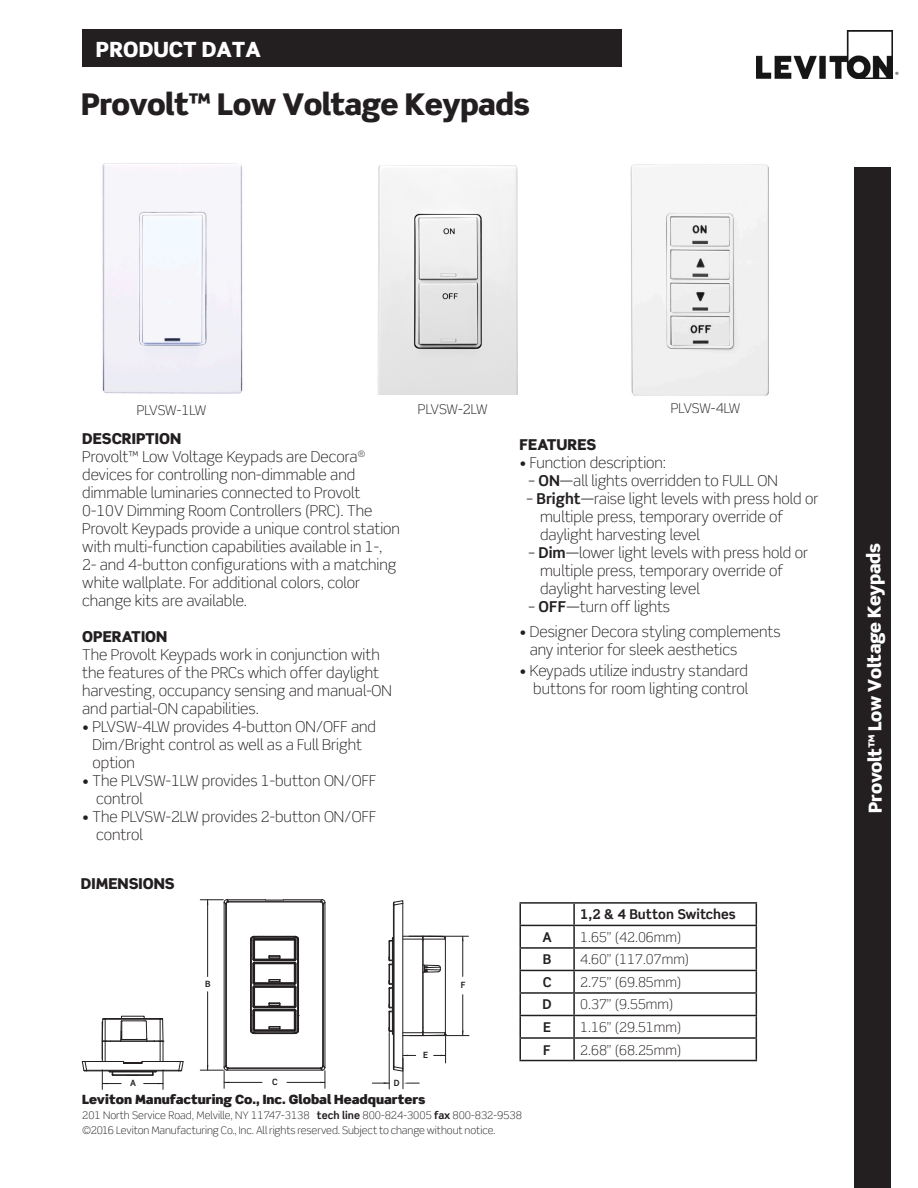
<style>
.page{position:relative;width:918px;height:1188px;background:#fff}
.page>*{position:absolute;margin:0;border:0;box-sizing:border-box;transform-origin:0 0}
.t1{font:900 30px "Scene Std";letter-spacing:-.025em;color:#231f20}
.t2{font:900 21px "Scene Std";color:#fff}
.t3{font:900 18px "Scene Std";letter-spacing:-.035em;color:#fff}
.t4{font:300 15px/18px "Scene Std";color:#231f20}
.t5{font:900 15px "Scene Std";color:#231f20}
.Captions{font:300 13.5px "Scene Std";color:#231f20}
.Captions-2{font:700 13.5px "Scene Std";color:#231f20}
.t6{font:900 12.75px "Scene Std";color:#231f20}
.t7{font:300 10.5px "Scene Std";color:#231f20}
.t8{font:9px "Myriad Pro";color:#231f20}
.t9{font:700 8.55px "Scene Std";color:#231f20}
.s1{font-weight:700}
</style>
<div class="page">
<div style="left:82px;top:29px;width:540px;height:38px;background:#231f20"></div>
<div style="left:855px;top:168px;width:36px;height:1020px;background:#231f20"></div>
<img style="left:756px;top:30px;width:137px;height:48px">
<img style="left:102px;top:163px;width:141px;height:231px">
<hr style="left:207px;top:992px;width:1px;height:78px;background:#231f20">
<hr style="left:207px;top:900px;width:1px;height:77px;background:#231f20">
<hr style="left:224px;top:1082px;width:38px;height:1px;background:#231f20">
<hr style="left:325px;top:902px;width:1px;height:165px;background:#231f20">
<hr style="left:323px;top:904px;width:1px;height:162px;background:#231f20">
<hr style="left:322px;top:904px;width:1px;height:162px;background:#231f20">
<hr style="left:284px;top:899px;width:38px;height:1px;background:#231f20">
<hr style="left:228px;top:901px;width:93px;height:1px;background:#231f20">
<hr style="left:228px;top:902px;width:93px;height:1px;background:#231f20">
<hr style="left:226px;top:904px;width:1px;height:162px;background:#231f20">
<hr style="left:225px;top:904px;width:1px;height:162px;background:#231f20">
<hr style="left:224px;top:902px;width:1px;height:165px;background:#231f20">
<hr style="left:227px;top:1070px;width:95px;height:1px;background:#231f20">
<hr style="left:228px;top:1068px;width:93px;height:1px;background:#231f20">
<svg style="left:320px;top:1065px;width:6px;height:23px"></svg>
<svg style="left:320px;top:899px;width:6px;height:6px"></svg>
<svg style="left:200px;top:899px;width:84px;height:6px"></svg>
<svg style="left:200px;top:1065px;width:30px;height:23px"></svg>
<svg style="left:81px;top:1018px;width:103px;height:71px"></svg>
<hr style="left:287px;top:1082px;width:38px;height:1px;background:#231f20">
<svg style="left:250px;top:935px;width:49px;height:99px"></svg>
<hr style="left:403px;top:1058px;width:1px;height:31px;background:#231f20">
<hr style="left:463px;top:995px;width:1px;height:41px;background:#231f20">
<hr style="left:463px;top:936px;width:1px;height:40px;background:#231f20">
<hr style="left:409px;top:936px;width:59px;height:1px;background:#231f20">
<hr style="left:410px;top:1035px;width:59px;height:1px;background:#231f20">
<hr style="left:389px;top:1032px;width:1px;height:57px;background:#231f20">
<svg style="left:372px;top:1082px;width:17px;height:2px"></svg>
<svg style="left:404px;top:1082px;width:15px;height:2px"></svg>
<hr style="left:402px;top:903px;width:1px;height:165px;background:#231f20">
<hr style="left:393px;top:905px;width:1px;height:162px;background:#231f20">
<hr style="left:394px;top:905px;width:1px;height:162px;background:#231f20">
<svg style="left:393px;top:900px;width:11px;height:6px"></svg>
<svg style="left:388px;top:935px;width:58px;height:137px"></svg>
<hr style="left:573px;top:904px;width:2px;height:21px;background:#231f20">
<hr style="left:573px;top:926px;width:2px;height:21px;background:#231f20">
<hr style="left:573px;top:949px;width:2px;height:21px;background:#231f20">
<hr style="left:519px;top:970px;width:55px;height:1px;background:#231f20">
<hr style="left:574px;top:970px;width:183px;height:1px;background:#231f20">
<hr style="left:573px;top:971px;width:2px;height:21px;background:#231f20">
<hr style="left:519px;top:992px;width:55px;height:2px;background:#231f20">
<hr style="left:574px;top:992px;width:183px;height:2px;background:#231f20">
<hr style="left:573px;top:994px;width:2px;height:21px;background:#231f20">
<hr style="left:519px;top:1015px;width:55px;height:1px;background:#231f20">
<hr style="left:574px;top:1015px;width:183px;height:1px;background:#231f20">
<hr style="left:573px;top:1016px;width:2px;height:21px;background:#231f20">
<hr style="left:519px;top:1037px;width:55px;height:2px;background:#231f20">
<hr style="left:574px;top:1037px;width:183px;height:2px;background:#231f20">
<hr style="left:573px;top:1039px;width:2px;height:21px;background:#231f20">
<svg style="left:756px;top:904px;width:1px;height:156px"></svg>
<hr style="left:519px;top:1060px;width:55px;height:1px;background:#231f20">
<hr style="left:574px;top:1060px;width:183px;height:1px;background:#231f20">
<hr style="left:519px;top:904px;width:2px;height:21px;background:#231f20">
<hr style="left:519px;top:926px;width:2px;height:21px;background:#231f20">
<hr style="left:519px;top:949px;width:2px;height:21px;background:#231f20">
<hr style="left:519px;top:971px;width:2px;height:21px;background:#231f20">
<hr style="left:519px;top:994px;width:2px;height:21px;background:#231f20">
<hr style="left:519px;top:1016px;width:2px;height:21px;background:#231f20">
<hr style="left:519px;top:1039px;width:2px;height:21px;background:#231f20">
<hr style="left:519px;top:902px;width:55px;height:2px;background:#231f20">
<hr style="left:574px;top:902px;width:183px;height:2px;background:#231f20">
<hr style="left:519px;top:925px;width:55px;height:1px;background:#231f20">
<hr style="left:574px;top:925px;width:183px;height:1px;background:#231f20">
<hr style="left:519px;top:947px;width:55px;height:2px;background:#231f20">
<hr style="left:574px;top:947px;width:183px;height:2px;background:#231f20">
<img style="left:630px;top:164px;width:139px;height:232px">
<img style="left:377px;top:165px;width:141px;height:229px">
<p class="t2" style="left:96px;top:35px;width:167px">PRODUCT DATA</p>
<p class="t1" style="left:81px;top:85px;width:450px">Provolt™ Low Voltage Keypads</p>
<p class="t8" style="left:895px;top:70px;width:5px">®</p>
<p class="Captions" style="left:137px;top:402px;width:71px">PLVSW-1LW</p>
<p class="t5" style="left:82px;top:429px;width:101px">DESCRIPTION</p>
<p class="t4" style="left:82px;top:448px;width:319px">Provolt™ Low Voltage Keypads are Decora<sup>® </sup>devices for controlling non-dimmable and dimmable luminaries connected to Provolt 0-10V Dimming Room Controllers (PRC). The Provolt Keypads provide a unique control station with multi-function capabilities available in 1-, 2- and 4-button configurations with a matching white wallplate. For additional colors, color change kits are available.</p>
<p class="t5" style="left:82px;top:627px;width:87px">OPERATION</p>
<p class="t4" style="left:82px;top:646px;width:311px">The Provolt Keypads work in conjunction with the features of the PRCs which offer daylight harvesting, occupancy sensing and manual-ON and partial-ON capabilities.</p>
<p class="t4" style="left:93px;top:718px;width:285px;text-indent:-10px">• PLVSW-4LW provides 4-button ON/OFF and<br>Dim/Bright control as well as a Full Bright option</p>
<p class="t4" style="left:96px;top:772px;width:282px;text-indent:-14px">• The PLVSW-1LW provides 1-button ON/OFF control</p>
<p class="t4" style="left:96px;top:808px;width:282px;text-indent:-14px">• The PLVSW-2LW provides 2-button ON/OFF control</p>
<p class="t5" style="left:81px;top:874px;width:95px">DIMENSIONS</p>
<p class="Captions" style="left:418px;top:401px;width:71px">PLVSW-2LW</p>
<p class="Captions" style="left:671px;top:400px;width:71px">PLVSW-4LW</p>
<p class="t5" style="left:519px;top:435px;width:78px">FEATURES</p>
<p class="t4" style="left:519px;top:454px;width:148px">• Function description:</p>
<p class="t4" style="left:528px;top:472px;width:251px">– <span class="s1">ON</span>—all lights overridden to FULL ON</p>
<p class="t4" style="left:540px;top:490px;width:280px;text-indent:-14px">– <span class="s1">Bright</span>—raise light levels with press hold or multiple press, temporary override of daylight harvesting level</p>
<p class="t4" style="left:540px;top:544px;width:270px;text-indent:-12px">– <span class="s1">Dim</span>—lower light levels with press hold or multiple press, temporary override of daylight harvesting level</p>
<p class="t4" style="left:528px;top:598px;width:143px">– <span class="s1">OFF</span>—turn off lights</p>
<p class="t4" style="left:530px;top:622px;width:252px;text-indent:-10px">• Designer Decora styling complements any interior for sleek aesthetics</p>
<p class="t4" style="left:519px;top:662px;width:230px;text-align:right">• Keypads utilize industry standard buttons for room lighting control</p>
<p class="Captions-2" style="left:580px;top:906px;width:157px">1,2 &amp; 4 Button Switches</p>
<p class="t9" style="left:205px;top:979px;width:7px">B</p>
<p class="t9" style="left:461px;top:980px;width:6px">F</p>
<p class="t9" style="left:130px;top:1078px;width:7px">A</p>
<p class="t9" style="left:272px;top:1076px;width:7px">C</p>
<p class="t9" style="left:394px;top:1077px;width:7px">D</p>
<p class="t9" style="left:423px;top:1050px;width:7px">E</p>
<p class="t6" style="left:82px;top:1091px;width:345px">Leviton Manufacturing Co., Inc. Global Headquarters</p>
<p class="t7" style="left:82px;top:1109px;width:441px">201 North Service Road, Melville, NY 11747-3138 <span class="s1">tech line</span> 800-824-3005 <span class="s1">fax</span> 800-832-9538</p>
<p class="t7" style="left:82px;top:1124px;width:415px">©2016 Leviton Manufacturing Co., Inc. All rights reserved. Subject to change without notice.</p>
<p class="Captions-2" style="left:542px;top:929px;width:11px">A</p>
<p class="Captions" style="left:580px;top:929px;width:103px">1.65” (42.06mm)</p>
<p class="Captions-2" style="left:543px;top:951px;width:10px">B</p>
<p class="Captions" style="left:580px;top:951px;width:111px">4.60” (117.07mm)</p>
<p class="Captions-2" style="left:543px;top:974px;width:10px">C</p>
<p class="Captions" style="left:580px;top:974px;width:103px">2.75” (69.85mm)</p>
<p class="Captions-2" style="left:543px;top:996px;width:11px">D</p>
<p class="Captions" style="left:580px;top:996px;width:95px">0.37” (9.55mm)</p>
<p class="Captions-2" style="left:543px;top:1019px;width:9px">E</p>
<p class="Captions" style="left:580px;top:1019px;width:103px">1.16” (29.51mm)</p>
<p class="Captions-2" style="left:543px;top:1041px;width:9px">F</p>
<p class="Captions" style="left:580px;top:1042px;width:103px">2.68” (68.25mm)</p>
<p class="t3" style="left:863px;top:813px;width:271px;rotate:-90deg">Provolt™ Low Voltage Keypads</p>
</div>
